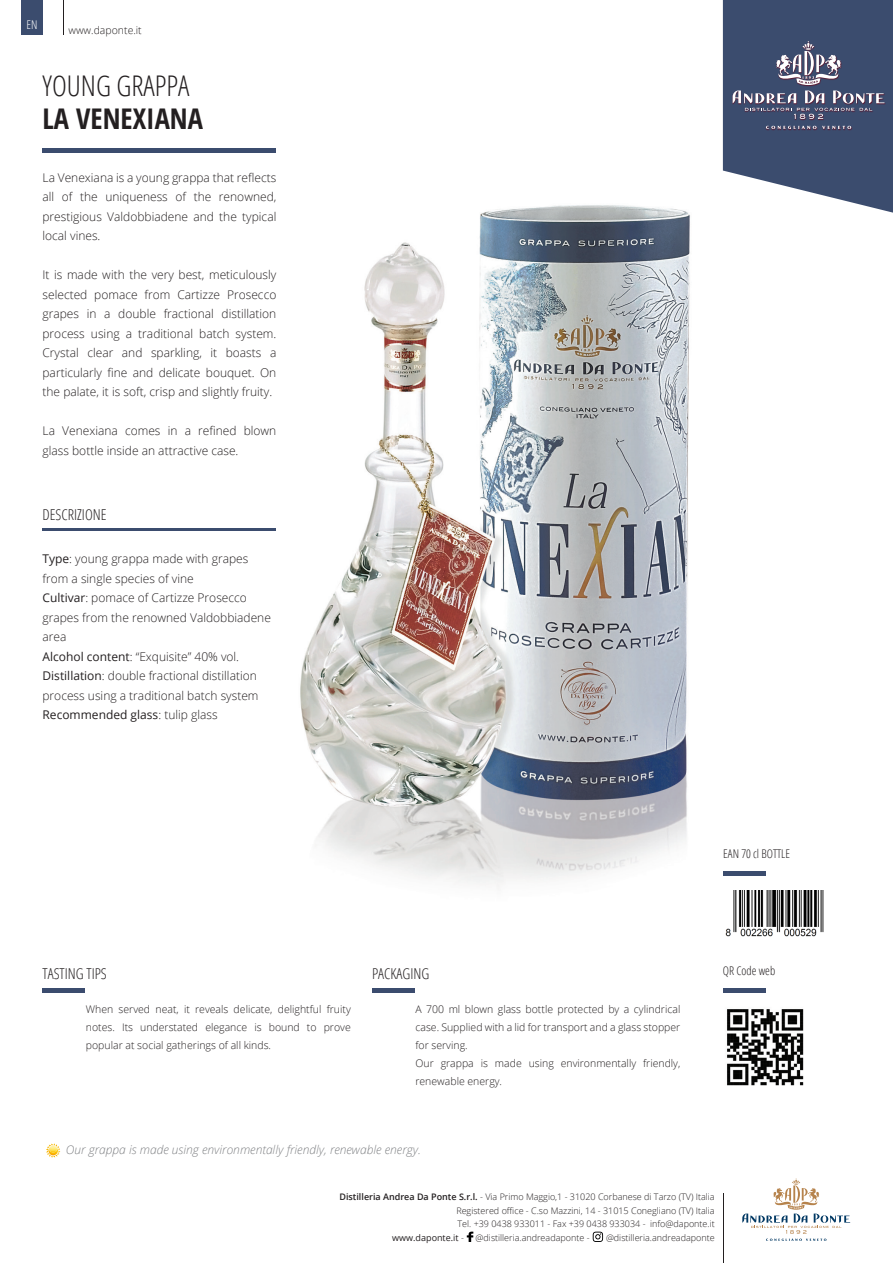
<style>
.page{position:relative;width:893px;height:1263px;background:#fff}
.page>*{position:absolute;margin:0;border:0;box-sizing:border-box;transform-origin:0 0}
.descrizione-generale{font:300 condensed 28.5px "Open Sans";color:#231f20}
.descrizione-generale-2{font:700 condensed 28.5px "Open Sans";color:#231f20}
.t1{font:300 condensed 15px "Open Sans";color:#231f20}
.descrizione-generale-3{font:300 12px/19.5px "Open Sans";color:#231f20;text-align:justify}
.Stile_di_paragrafo_1{font:300 12px/19.5px "Open Sans";color:#231f20}
.descrizione-generale-4{font:italic 300 12px "Open Sans";color:#808285}
.Stile_di_paragrafo_1-2{font:12px "Open Sans";color:#231f20}
.t2{font:300 condensed 12px "Open Sans";color:#231f20}
.descrizione-generale-5{font:300 condensed 12px "Open Sans";color:#fff}
.descrizione-generale-6{font:300 10.5px/18px "Open Sans";color:#231f20;text-align:justify}
.pie_di_pagina{font:300 9px "Open Sans";color:#231f20}
.pie_di_pagina-2{font:9px "Open Sans";color:#231f20}
.s1{font-weight:400}
.s2{font-weight:300}
.s3{font-weight:600}
</style>
<div class="page">
<img style="left:300px;top:205px;width:390px;height:682px">
<hr style="left:43px;top:148px;width:233px;height:4px;background:#3b4c6e">
<hr style="left:43px;top:529px;width:233px;height:2px;background:#3b4c6e">
<hr style="left:43px;top:988px;width:42px;height:4px;background:#3b4c6e">
<hr style="left:64px;top:0;width:1px;height:34px;background:#231f20">
<svg style="left:723px;top:0;width:170px;height:213px;background:#586481"></svg>
<hr style="left:723px;top:1193px;width:1px;height:70px;background:#231f20">
<svg style="left:742px;top:1178px;width:108px;height:63px"></svg>
<svg style="left:467px;top:1231px;width:6px;height:11px"></svg>
<svg style="left:593px;top:1231px;width:10px;height:11px"></svg>
<hr style="left:372px;top:988px;width:43px;height:4px;background:#3b4c6e">
<hr style="left:723px;top:989px;width:42px;height:4px;background:#3b4c6e">
<img style="left:727px;top:1009px;width:77px;height:77px">
<hr style="left:723px;top:871px;width:43px;height:4px;background:#3b4c6e">
<img style="left:725px;top:891px;width:99px;height:46px">
<svg style="left:46px;top:1143px;width:15px;height:14px"></svg>
<div style="left:21px;top:0;width:22px;height:34px;background:#3b4c6e"></div>
<p class="descrizione-generale-5" style="left:26px;top:17px;width:13px">EN</p>
<p class="descrizione-generale-6" style="left:68px;top:21px;width:75px">www.daponte.it</p>
<p class="descrizione-generale" style="left:43px;top:67px;width:149px">YOUNG GRAPPA</p>
<p class="descrizione-generale-2" style="left:43px;top:99px;width:162px">LA VENEXIANA</p>
<p class="descrizione-generale-3" style="left:43px;top:167px;width:235px">La Venexiana is a young grappa that reflects all of the uniqueness of the renowned, prestigious Valdobbiadene and the typical local vines.</p>
<p class="descrizione-generale-3" style="left:43px;top:265px;width:235px">It is made with the very best, meticulously selected pomace from Cartizze Prosecco grapes in a double fractional distillation process using a traditional batch system.<br>Crystal clear and sparkling, it boasts a particularly fine and delicate bouquet. On the palate, it is soft, crisp and slightly fruity.</p>
<p class="descrizione-generale-3" style="left:43px;top:421px;width:235px">La Venexiana comes in a refined blown glass bottle inside an attractive case.</p>
<p class="t1" style="left:43px;top:504px;width:66px">DESCRIZIONE</p>
<p class="Stile_di_paragrafo_1" style="left:43px;top:549px;width:207px"><span class="s1">Type</span>: young grappa made with grapes from a single species of vine</p>
<p class="Stile_di_paragrafo_1" style="left:43px;top:588px;width:230px"><span class="s1">Cultivar</span>: pomace of Cartizze Prosecco grapes from the renowned Valdobbiadene area</p>
<p class="Stile_di_paragrafo_1" style="left:43px;top:646px;width:198px"><span class="s1">Alcohol content</span>: “Exquisite” 40% vol.</p>
<p class="Stile_di_paragrafo_1" style="left:43px;top:666px;width:218px"><span class="s1">Distillation</span>: double fractional distillation process using a traditional batch system</p>
<p class="Stile_di_paragrafo_1-2" style="left:43px;top:707px;width:177px">Recommended glass<span class="s2">: tulip glass</span></p>
<p class="t2" style="left:723px;top:845px;width:68px">EAN 70 cl BOTTLE</p>
<p class="t1" style="left:43px;top:963px;width:66px">TASTING TIPS</p>
<p class="t1" style="left:372px;top:963px;width:59px">PACKAGING</p>
<p class="t2" style="left:723px;top:963px;width:54px">QR Code web</p>
<p class="descrizione-generale-6" style="left:415px;top:1000px;width:266px">A 700 ml blown glass bottle protected by a cylindrical case. Supplied with a lid for transport and a glass stopper for serving.</p>
<p class="descrizione-generale-6" style="left:415px;top:1054px;width:266px">Our grappa is made using environmentally friendly, renewable energy.</p>
<p class="descrizione-generale-6" style="left:86px;top:1000px;width:266px">When served neat, it reveals delicate, delightful fruity notes. Its understated elegance is bound to prove popular at social gatherings of all kinds.</p>
<p class="descrizione-generale-4" style="left:66px;top:1141px;width:357px">Our grappa is made using environmentally friendly, renewable energy.</p>
<p class="pie_di_pagina" style="left:339px;top:1191px;width:377px"><span class="s3">Distilleria Andrea Da Ponte S.r.l.</span> - Via Primo Maggio,1 - 31020 Corbanese di Tarzo (TV) Italia</p>
<p class="pie_di_pagina" style="left:456px;top:1204px;width:260px">Registered office - C.so Mazzini, 14 - 31015 Conegliano (TV) Italia</p>
<p class="pie_di_pagina" style="left:457px;top:1218px;width:259px">Tel. +39 0438 933011 - Fax +39 0438 933034 - info@daponte.it</p>
<p class="pie_di_pagina-2" style="left:392px;top:1231px;width:73px">www.daponte.it <span class="s2">-</span></p>
<p class="pie_di_pagina" style="left:476px;top:1231px;width:115px">@distilleria.andreadaponte -</p>
<p class="pie_di_pagina" style="left:606px;top:1231px;width:110px">@distilleria.andreadaponte</p>
</div>
